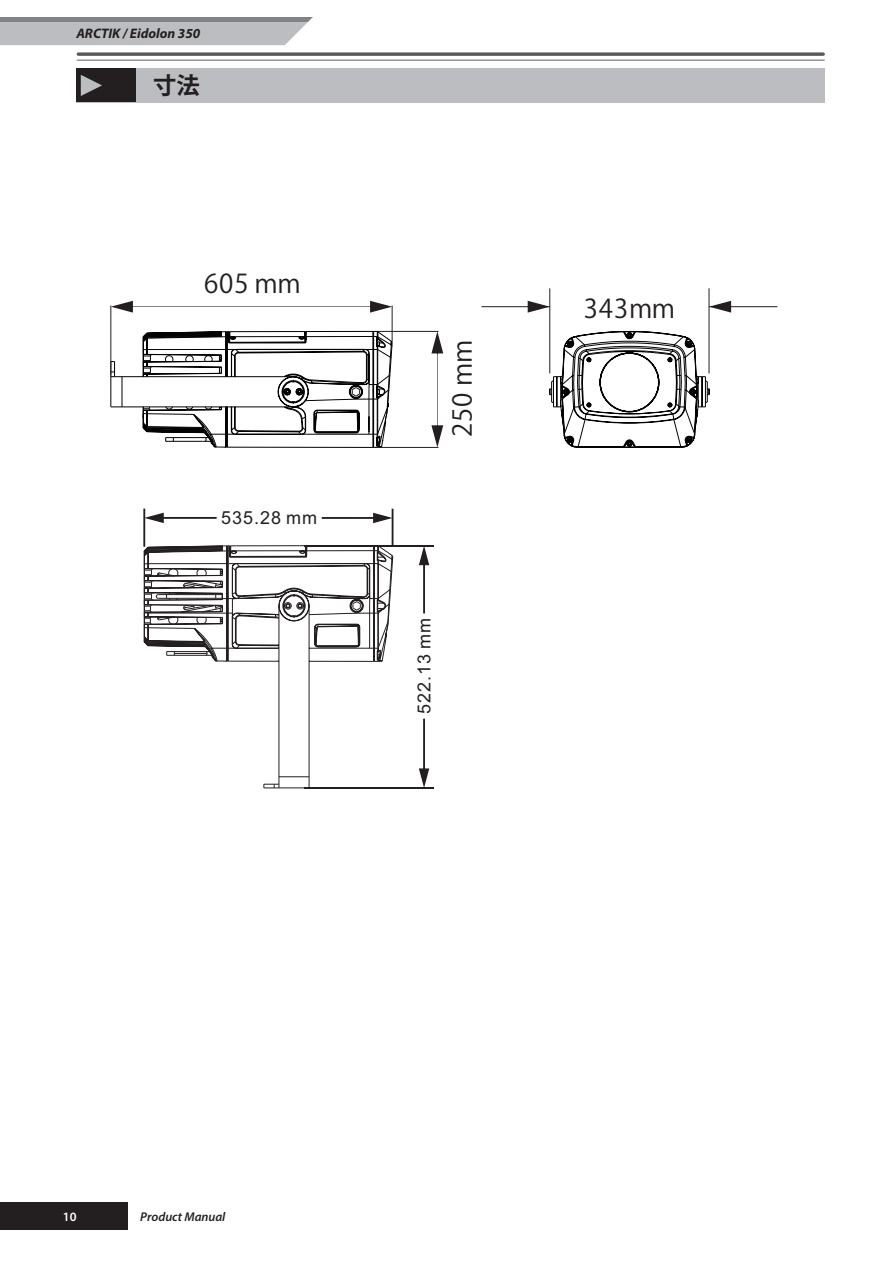
<style>
.page{position:relative;width:893px;height:1263px;background:#fff}
.page>*{position:absolute;margin:0;border:0;box-sizing:border-box;transform-origin:0 0}
.t1{font:25.8px "FZY3 JW GB1 0 90 pv RKSJ H";letter-spacing:.035em;color:#231f20}
.t2{font:700 23.4px "Koz Go Pro";color:#231f20}
.t3{font:18px "Arial";letter-spacing:.055em;color:#231f20}
.t4{font:italic 700 13.8px "Myriad Pro";color:#231f20}
.t5{font:italic 600 12.75px "Myriad Pro";color:#231f20}
.t6{font:600 12.75px "Myriad Pro";color:#fff}
</style>
<div class="page">
<div style="left:0;top:1202px;width:128px;height:28px;background:#231f20"></div>
<svg style="left:78px;top:52px;width:745px;height:4px;background:#6f7072"></svg>
<hr style="left:77px;top:60px;width:747px;height:1px;background:#808285">
<svg style="left:0;top:17px;width:313px;height:28px;background:#b4b5b8"></svg>
<svg style="left:110px;top:331px;width:283px;height:117px"></svg>
<hr style="left:392px;top:306px;width:1px;height:36px;background:#231f20">
<hr style="left:111px;top:306px;width:1px;height:69px;background:#231f20">
<svg style="left:111px;top:301px;width:281px;height:12px"></svg>
<hr style="left:375px;top:447px;width:63px;height:1px;background:#231f20">
<hr style="left:375px;top:331px;width:63px;height:1px;background:#231f20">
<svg style="left:431px;top:331px;width:12px;height:116px"></svg>
<svg style="left:549px;top:330px;width:161px;height:118px"></svg>
<hr style="left:709px;top:288px;width:1px;height:85px;background:#231f20">
<hr style="left:549px;top:288px;width:1px;height:85px;background:#231f20">
<hr style="left:709px;top:306px;width:68px;height:1px;background:#231f20">
<svg style="left:709px;top:301px;width:22px;height:12px"></svg>
<hr style="left:481px;top:306px;width:69px;height:1px;background:#231f20">
<svg style="left:528px;top:301px;width:22px;height:12px"></svg>
<svg style="left:263px;top:662px;width:47px;height:126px"></svg>
<svg style="left:144px;top:545px;width:249px;height:117px"></svg>
<hr style="left:304px;top:545px;width:129px;height:2px;background:#231f20">
<hr style="left:304px;top:787px;width:129px;height:2px;background:#231f20">
<svg style="left:419px;top:547px;width:10px;height:66px"></svg>
<svg style="left:419px;top:719px;width:10px;height:68px"></svg>
<hr style="left:392px;top:509px;width:1px;height:38px;background:#231f20">
<hr style="left:143px;top:509px;width:2px;height:38px;background:#231f20">
<svg style="left:322px;top:513px;width:70px;height:10px"></svg>
<svg style="left:145px;top:513px;width:72px;height:10px"></svg>
<div style="left:77px;top:68px;width:748px;height:34px;background:#bcbdc0"></div>
<div style="left:77px;top:68px;width:59px;height:34px;background:#231f20"></div>
<svg style="left:81px;top:75px;width:21px;height:21px"></svg>
<p class="t4" style="left:76px;top:25px;width:125px">ARCTIK / Eidolon 350</p>
<h2 class="t2" style="left:153px;top:70px;width:48px">寸法</h2>
<h1 class="t1" style="left:204px;top:269px;width:98px">605 mm</h1>
<h3 class="t3" style="left:221px;top:506px;width:98px">535.28 mm</h3>
<h1 class="t1" style="left:448px;top:437px;width:98px;rotate:-90deg">250 mm</h1>
<h3 class="t3" style="left:412px;top:714px;width:98px;rotate:-90deg">522.13 mm</h3>
<h1 class="t1" style="left:584px;top:294px;width:93px">343mm</h1>
<p class="t6" style="left:63px;top:1208px;width:15px">10</p>
<p class="t5" style="left:140px;top:1208px;width:87px">Product Manual</p>
</div>
